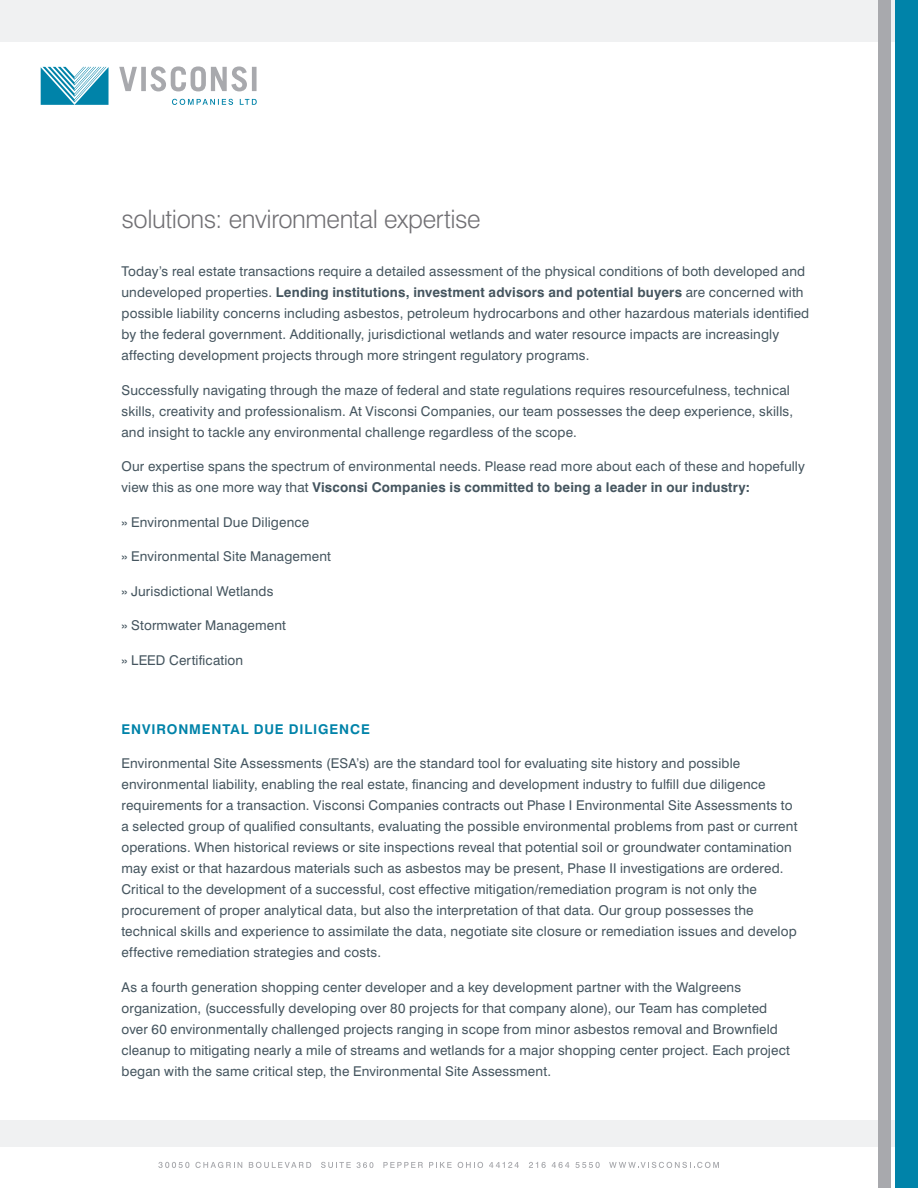
<style>
.page{position:relative;width:918px;height:1188px;background:#fff}
.page>*{position:absolute;margin:0;border:0;box-sizing:border-box;transform-origin:0 0}
.t1{font:300 25.5px "Swiss 721 BT";letter-spacing:-.015em;color:#717074}
.Body_Copy{font:13.5px/21px "Swiss 721 BT";letter-spacing:.01em;color:#45555f}
.Body_Copy-2{font:700 13.5px "Swiss 721 BT";letter-spacing:.065em;color:#0083a9}
.s1{font-weight:700}
</style>
<div class="page">
<div style="left:0;top:1120px;width:913px;height:28px;background:#f0f1f2"></div>
<div style="left:0;top:0;width:918px;height:41px;background:#f0f1f2"></div>
<div style="left:895px;top:0;width:23px;height:1188px;background:#0083a9"></div>
<div style="left:878px;top:0;width:13px;height:1188px;background:#a8a9ad"></div>
<svg style="left:119px;top:66px;width:138px;height:25px"></svg>
<svg style="left:41px;top:67px;width:68px;height:38px;background:#55acc5"></svg>
<svg style="left:172px;top:99px;width:85px;height:6px"></svg>
<svg style="left:158px;top:1162px;width:31px;height:6px"></svg>
<svg style="left:195px;top:1162px;width:47px;height:6px"></svg>
<svg style="left:249px;top:1162px;width:62px;height:6px"></svg>
<svg style="left:321px;top:1162px;width:30px;height:6px"></svg>
<svg style="left:357px;top:1162px;width:16px;height:6px"></svg>
<svg style="left:383px;top:1162px;width:40px;height:6px"></svg>
<svg style="left:429px;top:1162px;width:23px;height:6px"></svg>
<svg style="left:458px;top:1162px;width:25px;height:6px"></svg>
<svg style="left:489px;top:1162px;width:30px;height:6px"></svg>
<svg style="left:529px;top:1162px;width:17px;height:6px"></svg>
<svg style="left:552px;top:1162px;width:17px;height:6px"></svg>
<svg style="left:575px;top:1162px;width:25px;height:6px"></svg>
<svg style="left:609px;top:1162px;width:110px;height:6px"></svg>
<p class="t1" style="left:122px;top:203px;width:361px">solutions: environmental expertise</p>
<p class="Body_Copy" style="left:122px;top:261px;width:689px">Today’s real estate transactions require a detailed assessment of the physical conditions of both developed and undeveloped properties. <span class="s1">Lending institutions, investment advisors and potential buyers</span> are concerned with possible liability concerns including asbestos, petroleum hydrocarbons and other hazardous materials identified by the federal government. Additionally, jurisdictional wetlands and water resource impacts are increasingly affecting development projects through more stringent regulatory programs.</p>
<p class="Body_Copy" style="left:122px;top:379px;width:673px">Successfully navigating through the maze of federal and state regulations requires resourcefulness, technical skills, creativity and professionalism. At Visconsi Companies, our team possesses the deep experience, skills, and insight to tackle any environmental challenge regardless of the scope.</p>
<p class="Body_Copy" style="left:122px;top:456px;width:685px">Our expertise spans the spectrum of environmental needs. Please read more about each of these and hopefully view this as one more way that <span class="s1">Visconsi Companies is committed to being a leader in our industry:</span></p>
<p class="Body_Copy" style="left:122px;top:511px;width:189px">» Environmental Due Diligence</p>
<p class="Body_Copy" style="left:122px;top:546px;width:211px">» Environmental Site Management</p>
<p class="Body_Copy" style="left:122px;top:580px;width:153px">» Jurisdictional Wetlands</p>
<p class="Body_Copy" style="left:122px;top:615px;width:166px">» Stormwater Management</p>
<p class="Body_Copy" style="left:122px;top:649px;width:123px">» LEED Certification</p>
<p class="Body_Copy-2" style="left:122px;top:721px;width:250px">ENVIRONMENTAL DUE DILIGENCE</p>
<p class="Body_Copy" style="left:122px;top:753px;width:677px">Environmental Site Assessments (ESA’s) are the standard tool for evaluating site history and possible environmental liability, enabling the real estate, financing and development industry to fulfill due diligence requirements for a transaction. Visconsi Companies contracts out Phase I Environmental Site Assessments to a selected group of qualified consultants, evaluating the possible environmental problems from past or current operations. When historical reviews or site inspections reveal that potential soil or groundwater contamination may exist or that hazardous materials such as asbestos may be present, Phase II investigations are ordered.<br>Critical to the development of a successful, cost effective mitigation/remediation program is not only the procurement of proper analytical data, but also the interpretation of that data. Our group possesses the technical skills and experience to assimilate the data, negotiate site closure or remediation issues and develop effective remediation strategies and costs.</p>
<p class="Body_Copy" style="left:122px;top:976px;width:670px">As a fourth generation shopping center developer and a key development partner with the Walgreens organization, (successfully developing over 80 projects for that company alone), our Team has completed over 60 environmentally challenged projects ranging in scope from minor asbestos removal and Brownfield cleanup to mitigating nearly a mile of streams and wetlands for a major shopping center project. Each project began with the same critical step, the Environmental Site Assessment.</p>
</div>
